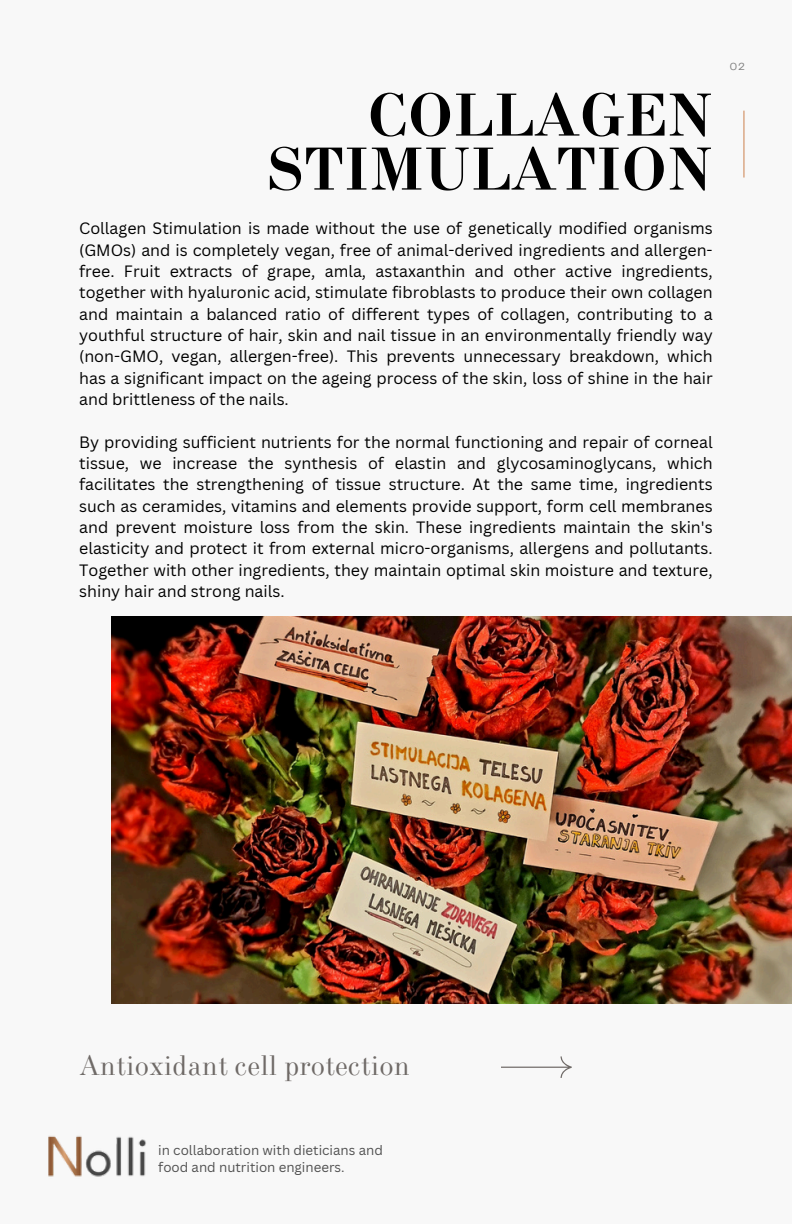
<style>
.page{position:relative;width:792px;height:1224px;background:#f8f8f8}
.page>*{position:absolute;margin:0;border:0;box-sizing:border-box;transform-origin:0 0}
.t1{font:700 60px/54px "New Standard";color:#000;text-align:right}
.t2{font:28px "New Standard";color:#6f6a67}
.t3{font:16px/21.4px "Canva Sans";color:#000;text-align:justify}
.t4{font:13.4px/17.8px "Canva Sans";color:#505050}
.t5{font:10.6px "Telegraf";color:#7f7f7f}
</style>
<div class="page">
<img style="left:111px;top:616px;width:681px;height:388px">
<svg style="left:501px;top:1056px;width:71px;height:21px"></svg>
<hr style="left:743px;top:111px;width:2px;height:67px;background:#dba886">
<img style="left:48px;top:1135px;width:98px;height:42px">
<p class="t1" style="left:265px;top:87px;width:449px">COLLAGEN<br>STIMULATION</p>
<h3 class="t3" style="left:79px;top:217px;width:635px">Collagen Stimulation is made without the use of genetically modified organisms (GMOs) and is completely vegan, free of animal-derived ingredients and allergen&shy;free. Fruit extracts of grape, amla, astaxanthin and other active ingredients, together with hyaluronic acid, stimulate fibroblasts to produce their own collagen and maintain a balanced ratio of different types of collagen, contributing to a youthful structure of hair, skin and nail tissue in an environmentally friendly way (non-GMO, vegan, allergen-free). This prevents unnecessary breakdown, which has a significant impact on the ageing process of the skin, loss of shine in the hair and brittleness of the nails.</h3>
<h2 class="t3" style="left:79px;top:431px;width:635px">By providing sufficient nutrients for the normal functioning and repair of corneal tissue, we increase the synthesis of elastin and glycosaminoglycans, which facilitates the strengthening of tissue structure. At the same time, ingredients such as ceramides, vitamins and elements provide support, form cell membranes and prevent moisture loss from the skin. These ingredients maintain the skin's elasticity and protect it from external micro-organisms, allergens and pollutants.<br>Together with other ingredients, they maintain optimal skin moisture and texture, shiny hair and strong nails.</h2>
<p class="t5" style="left:730px;top:62px;width:17px">02</p>
<h1 class="t2" style="left:79px;top:1047px;width:332px">Antioxidant cell protection</h1>
<h3 class="t4" style="left:158px;top:1140px;width:226px">in collaboration with dieticians and food and nutrition engineers.</h3>
</div>
